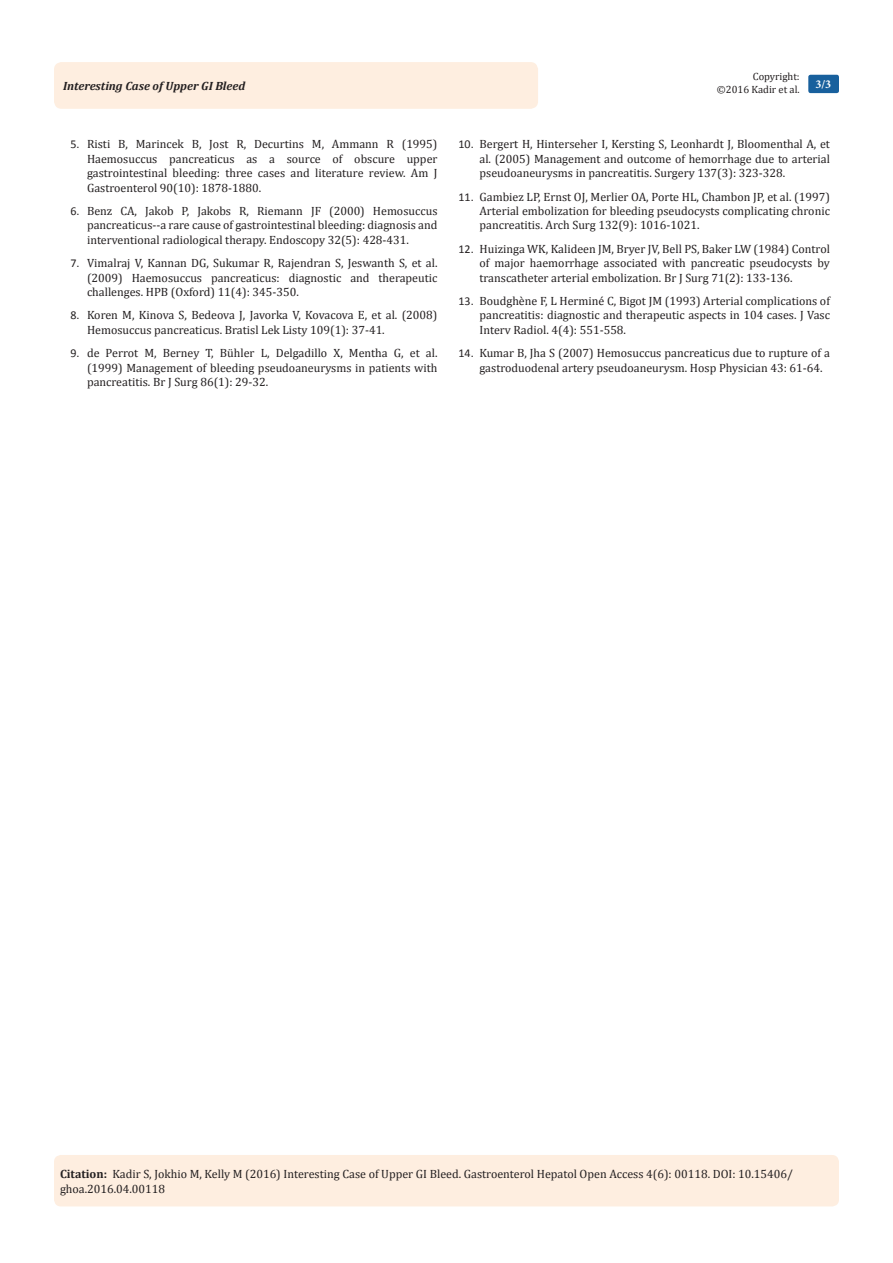
<style>
.page{position:relative;width:893px;height:1263px;background:#fff}
.page>*{position:absolute;margin:0;border:0;box-sizing:border-box;transform-origin:0 0}
.Citation{font:12px/14.4px "Cambria";color:#231f20;text-align:justify}
.t1{font:italic 700 12px "Cambria";color:#231f20}
.t2{font:700 12px "Minion Pro";color:#fff}
.t3{font:10.5px/12.6px "Cambria";color:#231f20;text-align:right}
.s1{font-family:"Calibri"}
.s2{font-weight:700}
</style>
<div class="page">
<div style="left:54px;top:62px;width:484px;height:47px;background:#feeee0;border-radius:8px"></div>
<div style="left:808px;top:75px;width:31px;height:18px;background:#18609d;border-radius:2px"></div>
<div style="left:54px;top:1155px;width:785px;height:51px;background:#feeee0;border-radius:7px"></div>
<p class="t3" style="left:717px;top:70px;width:84px">Copyright:<br>©2016 Kadir et al.</p>
<p class="t1" style="left:63px;top:78px;width:184px">Interesting Case of Upper GI Bleed</p>
<p class="t2" style="left:815px;top:76px;width:17px">3/3</p>
<p class="Citation" style="left:87px;top:137px;width:352px;text-indent:-16px"><span class="s1">5.</span> Risti B, Marincek B, Jost R, Decurtins M, Ammann R (1995)<br>Haemosuccus pancreaticus as a source of obscure upper gastrointestinal bleeding: three cases and literature review. Am J Gastroenterol 90(10): 1878-1880.</p>
<p class="Citation" style="left:87px;top:204px;width:352px;text-indent:-16px"><span class="s1">6.</span> Benz CA, Jakob P, Jakobs R, Riemann JF (2000) Hemosuccus pancreaticus--a rare cause of gastrointestinal bleeding: diagnosis and interventional radiological therapy. Endoscopy 32(5): 428-431.</p>
<p class="Citation" style="left:87px;top:256px;width:352px;text-indent:-16px"><span class="s1">7.</span> Vimalraj V, Kannan DG, Sukumar R, Rajendran S, Jeswanth S, et al. (2009) Haemosuccus pancreaticus: diagnostic and therapeutic challenges. HPB (Oxford) 11(4): 345-350.</p>
<p class="Citation" style="left:87px;top:308px;width:352px;text-indent:-16px"><span class="s1">8.</span> Koren M, Kinova S, Bedeova J, Javorka V, Kovacova E, et al. (2008)<br>Hemosuccus pancreaticus. Bratisl Lek Listy 109(1): 37-41.</p>
<p class="Citation" style="left:87px;top:346px;width:352px;text-indent:-16px"><span class="s1">9.</span> de Perrot M, Berney T, Bühler L, Delgadillo X, Mentha G, et al. (1999) Management of bleeding pseudoaneurysms in patients with pancreatitis. Br J Surg 86(1): 29-32.</p>
<p class="Citation" style="left:479px;top:137px;width:352px;text-indent:-21px"><span class="s1">10.</span> Bergert H, Hinterseher I, Kersting S, Leonhardt J, Bloomenthal A, et al. (2005) Management and outcome of hemorrhage due to arterial pseudoaneurysms in pancreatitis. Surgery 137(3): 323-328.</p>
<p class="Citation" style="left:479px;top:189px;width:352px;text-indent:-21px"><span class="s1">11.</span> Gambiez LP, Ernst OJ, Merlier OA, Porte HL, Chambon JP, et al. (1997)<br>Arterial embolization for bleeding pseudocysts complicating chronic pancreatitis. Arch Surg 132(9): 1016-1021.</p>
<p class="Citation" style="left:479px;top:241px;width:352px;text-indent:-21px"><span class="s1">12.</span> Huizinga WK, Kalideen JM, Bryer JV, Bell PS, Baker LW (1984) Control of major haemorrhage associated with pancreatic pseudocysts by transcatheter arterial embolization. Br J Surg 71(2): 133-136.</p>
<p class="Citation" style="left:479px;top:294px;width:352px;text-indent:-21px"><span class="s1">13.</span> Boudghène F, L Herminé C, Bigot JM (1993) Arterial complications of pancreatitis: diagnostic and therapeutic aspects in 104 cases. J Vasc Interv Radiol. 4(4): 551-558.</p>
<p class="Citation" style="left:479px;top:346px;width:352px;text-indent:-21px"><span class="s1">14.</span> Kumar B, Jha S (2007) Hemosuccus pancreaticus due to rupture of a gastroduodenal artery pseudoaneurysm. Hosp Physician 43: 61-64.</p>
<p class="Citation" style="left:60px;top:1167px;width:735px"><span class="s2">Citation:</span> Kadir S, Jokhio M, Kelly M (2016) Interesting Case of Upper GI Bleed. Gastroenterol Hepatol Open Access 4(6): 00118. DOI: 10.15406/ ghoa.2016.04.00118</p>
</div>
